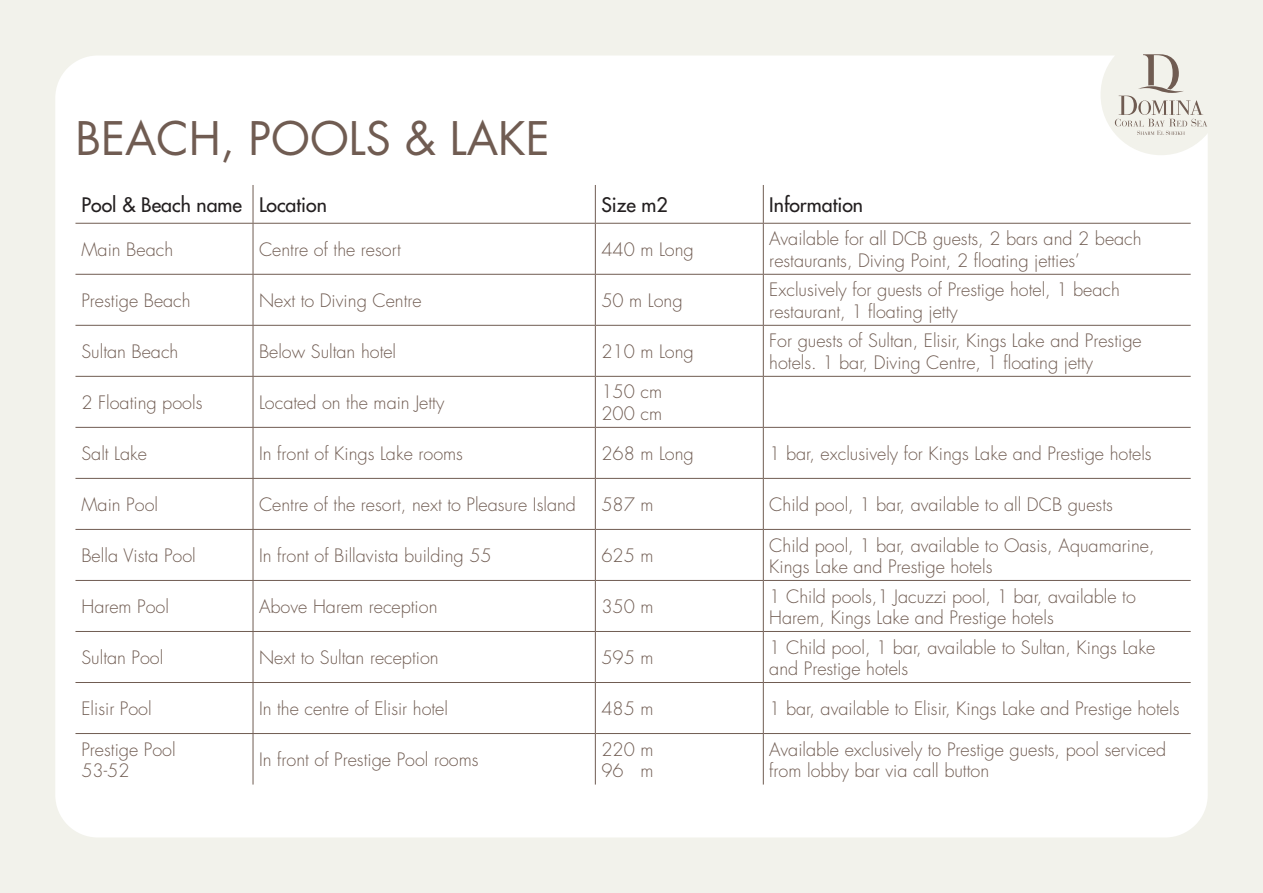
<style>
.page{position:relative;width:1263px;height:893px;background:#f2f2eb}
.page>*{position:absolute;margin:0;border:0;box-sizing:border-box;transform-origin:0 0}
.t1{font:45px "Futura Std";color:#705c52}
.t2{font:500 19.5px "Futura Std";color:#231f20}
.t3{font:300 18px/21.6px "Futura Std";color:#705c52}
</style>
<div class="page">
<div style="left:55px;top:56px;width:1153px;height:781px;background:#fff;border-radius:43px"></div>
<hr style="left:253px;top:185px;width:1px;height:38px;background:#705c52">
<hr style="left:595px;top:185px;width:1px;height:38px;background:#705c52">
<hr style="left:763px;top:185px;width:1px;height:38px;background:#705c52">
<hr style="left:75px;top:223px;width:178px;height:1px;background:#705c52">
<hr style="left:253px;top:223px;width:342px;height:1px;background:#705c52">
<hr style="left:253px;top:224px;width:1px;height:50px;background:#705c52">
<hr style="left:595px;top:223px;width:168px;height:1px;background:#705c52">
<hr style="left:595px;top:224px;width:1px;height:50px;background:#705c52">
<hr style="left:763px;top:223px;width:428px;height:1px;background:#705c52">
<hr style="left:763px;top:224px;width:1px;height:50px;background:#705c52">
<hr style="left:75px;top:274px;width:178px;height:1px;background:#705c52">
<hr style="left:253px;top:274px;width:342px;height:1px;background:#705c52">
<hr style="left:253px;top:275px;width:1px;height:50px;background:#705c52">
<hr style="left:595px;top:274px;width:168px;height:1px;background:#705c52">
<hr style="left:595px;top:275px;width:1px;height:50px;background:#705c52">
<hr style="left:763px;top:274px;width:428px;height:1px;background:#705c52">
<hr style="left:763px;top:275px;width:1px;height:50px;background:#705c52">
<hr style="left:75px;top:325px;width:178px;height:1px;background:#705c52">
<hr style="left:253px;top:325px;width:342px;height:1px;background:#705c52">
<hr style="left:253px;top:326px;width:1px;height:50px;background:#705c52">
<hr style="left:595px;top:325px;width:168px;height:1px;background:#705c52">
<hr style="left:595px;top:326px;width:1px;height:50px;background:#705c52">
<hr style="left:763px;top:325px;width:428px;height:1px;background:#705c52">
<hr style="left:763px;top:326px;width:1px;height:50px;background:#705c52">
<hr style="left:75px;top:376px;width:178px;height:1px;background:#705c52">
<hr style="left:253px;top:376px;width:342px;height:1px;background:#705c52">
<hr style="left:253px;top:377px;width:1px;height:50px;background:#705c52">
<hr style="left:595px;top:376px;width:168px;height:1px;background:#705c52">
<hr style="left:595px;top:377px;width:1px;height:50px;background:#705c52">
<hr style="left:763px;top:376px;width:428px;height:1px;background:#705c52">
<hr style="left:763px;top:377px;width:1px;height:50px;background:#705c52">
<hr style="left:75px;top:427px;width:178px;height:1px;background:#705c52">
<hr style="left:253px;top:427px;width:342px;height:1px;background:#705c52">
<hr style="left:253px;top:428px;width:1px;height:50px;background:#705c52">
<hr style="left:595px;top:427px;width:168px;height:1px;background:#705c52">
<hr style="left:595px;top:428px;width:1px;height:50px;background:#705c52">
<hr style="left:763px;top:427px;width:428px;height:1px;background:#705c52">
<hr style="left:763px;top:428px;width:1px;height:50px;background:#705c52">
<hr style="left:75px;top:478px;width:178px;height:1px;background:#705c52">
<hr style="left:253px;top:478px;width:342px;height:1px;background:#705c52">
<hr style="left:253px;top:479px;width:1px;height:50px;background:#705c52">
<hr style="left:595px;top:478px;width:168px;height:1px;background:#705c52">
<hr style="left:595px;top:479px;width:1px;height:50px;background:#705c52">
<hr style="left:763px;top:478px;width:428px;height:1px;background:#705c52">
<hr style="left:763px;top:479px;width:1px;height:50px;background:#705c52">
<hr style="left:75px;top:529px;width:178px;height:1px;background:#705c52">
<hr style="left:253px;top:529px;width:342px;height:1px;background:#705c52">
<hr style="left:253px;top:530px;width:1px;height:50px;background:#705c52">
<hr style="left:595px;top:529px;width:168px;height:1px;background:#705c52">
<hr style="left:595px;top:530px;width:1px;height:50px;background:#705c52">
<hr style="left:763px;top:529px;width:428px;height:1px;background:#705c52">
<hr style="left:763px;top:530px;width:1px;height:50px;background:#705c52">
<hr style="left:75px;top:580px;width:178px;height:1px;background:#705c52">
<hr style="left:253px;top:580px;width:342px;height:1px;background:#705c52">
<hr style="left:253px;top:581px;width:1px;height:50px;background:#705c52">
<hr style="left:595px;top:580px;width:168px;height:1px;background:#705c52">
<hr style="left:595px;top:581px;width:1px;height:50px;background:#705c52">
<hr style="left:763px;top:580px;width:428px;height:1px;background:#705c52">
<hr style="left:763px;top:581px;width:1px;height:50px;background:#705c52">
<hr style="left:75px;top:631px;width:178px;height:1px;background:#705c52">
<hr style="left:253px;top:631px;width:342px;height:1px;background:#705c52">
<hr style="left:253px;top:632px;width:1px;height:50px;background:#705c52">
<hr style="left:595px;top:631px;width:168px;height:1px;background:#705c52">
<hr style="left:595px;top:632px;width:1px;height:50px;background:#705c52">
<hr style="left:763px;top:631px;width:428px;height:1px;background:#705c52">
<hr style="left:763px;top:632px;width:1px;height:50px;background:#705c52">
<hr style="left:75px;top:682px;width:178px;height:1px;background:#705c52">
<hr style="left:253px;top:682px;width:342px;height:1px;background:#705c52">
<hr style="left:253px;top:683px;width:1px;height:50px;background:#705c52">
<hr style="left:595px;top:682px;width:168px;height:1px;background:#705c52">
<hr style="left:595px;top:683px;width:1px;height:50px;background:#705c52">
<hr style="left:763px;top:682px;width:428px;height:1px;background:#705c52">
<hr style="left:763px;top:683px;width:1px;height:50px;background:#705c52">
<hr style="left:75px;top:733px;width:178px;height:1px;background:#705c52">
<hr style="left:253px;top:733px;width:342px;height:1px;background:#705c52">
<hr style="left:253px;top:734px;width:1px;height:50px;background:#705c52">
<hr style="left:595px;top:733px;width:168px;height:1px;background:#705c52">
<hr style="left:595px;top:734px;width:1px;height:50px;background:#705c52">
<hr style="left:763px;top:733px;width:428px;height:1px;background:#705c52">
<hr style="left:763px;top:734px;width:1px;height:50px;background:#705c52">
<div style="left:1100px;top:34px;width:122px;height:121px;background:#f2f2eb;border-radius:50%"></div>
<svg style="left:1115px;top:54px;width:92px;height:81px"></svg>
<p class="t1" style="left:75px;top:110px;width:476px">BEACH, POOLS &amp; LAKE</p>
<p class="t2" style="left:81px;top:193px;width:162px">Pool &amp; Beach name</p>
<p class="t2" style="left:259px;top:193px;width:69px">Location</p>
<p class="t2" style="left:601px;top:193px;width:68px">Size m2</p>
<p class="t3" style="left:81px;top:239px;width:93px">Main Beach</p>
<p class="t3" style="left:259px;top:239px;width:143px">Centre of the resort</p>
<p class="t3" style="left:601px;top:239px;width:94px">440 m Long</p>
<p class="t3" style="left:81px;top:290px;width:111px">Prestige Beach</p>
<p class="t3" style="left:259px;top:290px;width:164px">Next to Diving Centre</p>
<p class="t3" style="left:601px;top:290px;width:83px">50 m Long</p>
<p class="t3" style="left:81px;top:341px;width:98px">Sultan Beach</p>
<p class="t3" style="left:259px;top:341px;width:139px">Below Sultan hotel</p>
<p class="t3" style="left:601px;top:341px;width:94px">210 m Long</p>
<p class="t3" style="left:601px;top:382px;width:62px">150 cm</p>
<p class="t3" style="left:81px;top:392px;width:122px">2 Floating pools</p>
<p class="t3" style="left:601px;top:403px;width:62px">200 cm</p>
<p class="t3" style="left:259px;top:392px;width:187px">Located on the main Jetty</p>
<p class="t3" style="left:81px;top:443px;width:67px">Salt Lake</p>
<p class="t3" style="left:259px;top:443px;width:205px">In front of Kings Lake rooms</p>
<p class="t3" style="left:601px;top:443px;width:94px">268 m Long</p>
<p class="t3" style="left:81px;top:494px;width:78px">Main Pool</p>
<p class="t3" style="left:259px;top:494px;width:318px">Centre of the resort, next to Pleasure Island</p>
<p class="t3" style="left:601px;top:494px;width:54px">587 m</p>
<p class="t3" style="left:81px;top:545px;width:116px">Bella Vista Pool</p>
<p class="t3" style="left:259px;top:545px;width:234px">In front of Billavista building 55</p>
<p class="t3" style="left:601px;top:545px;width:54px">625 m</p>
<p class="t3" style="left:81px;top:597px;width:89px">Harem Pool</p>
<p class="t3" style="left:259px;top:597px;width:180px">Above Harem reception</p>
<p class="t3" style="left:601px;top:597px;width:54px">350 m</p>
<p class="t3" style="left:81px;top:648px;width:83px">Sultan Pool</p>
<p class="t3" style="left:259px;top:648px;width:181px">Next to Sultan reception</p>
<p class="t3" style="left:601px;top:648px;width:54px">595 m</p>
<p class="t3" style="left:259px;top:699px;width:191px">In the centre of Elisir hotel</p>
<p class="t3" style="left:81px;top:699px;width:72px">Elisir Pool</p>
<p class="t3" style="left:81px;top:739px;width:96px">Prestige Pool</p>
<p class="t3" style="left:601px;top:739px;width:54px">220 m</p>
<p class="t3" style="left:601px;top:699px;width:54px">485 m</p>
<p class="t3" style="left:259px;top:750px;width:221px">In front of Prestige Pool rooms</p>
<p class="t3" style="left:81px;top:760px;width:50px">53-52</p>
<p class="t3" style="left:640px;top:760px;width:15px">m</p>
<p class="t3" style="left:601px;top:760px;width:24px">96</p>
<p class="t2" style="left:769px;top:193px;width:95px">Information</p>
<p class="t3" style="left:769px;top:229px;width:374px">Available for all DCB guests 2, bars and 2 beach</p>
<p class="t3" style="left:769px;top:250px;width:312px">restaurants, Diving Point 2, floating jetties‘</p>
<p class="t3" style="left:769px;top:280px;width:352px">Exclusively for guests of Prestige hotel 1, beach</p>
<p class="t3" style="left:769px;top:301px;width:190px">restaurant 1, floating jetty</p>
<p class="t3" style="left:769px;top:331px;width:374px">For guests of Sultan, Elisir, Kings Lake and Prestige</p>
<p class="t3" style="left:769px;top:352px;width:325px">hotels 1. bar, Diving Centre 1, floating jetty</p>
<p class="t3" style="left:769px;top:443px;width:384px">1 bar, exclusively for Kings Lake and Prestige hotels</p>
<p class="t3" style="left:769px;top:494px;width:345px">Child pool 1, bar, available to all DCB guests</p>
<p class="t3" style="left:769px;top:535px;width:387px">Child pool 1, bar, available to Oasis, Aquamarine,</p>
<p class="t3" style="left:769px;top:556px;width:225px">Kings Lake and Prestige hotels</p>
<p class="t3" style="left:769px;top:586px;width:368px">1 Child pools,1 Jacuzzi pool 1, bar, available to</p>
<p class="t3" style="left:769px;top:607px;width:286px">Harem, Kings Lake and Prestige hotels</p>
<p class="t3" style="left:769px;top:637px;width:387px">1 Child pool 1, bar, available to Sultan, Kings Lake</p>
<p class="t3" style="left:769px;top:658px;width:140px">and Prestige hotels</p>
<p class="t3" style="left:769px;top:699px;width:412px">1 bar, available to Elisir, Kings Lake and Prestige hotels</p>
<p class="t3" style="left:769px;top:739px;width:398px">Available exclusively to Prestige guests, pool serviced from lobby bar via call button</p>
</div>
